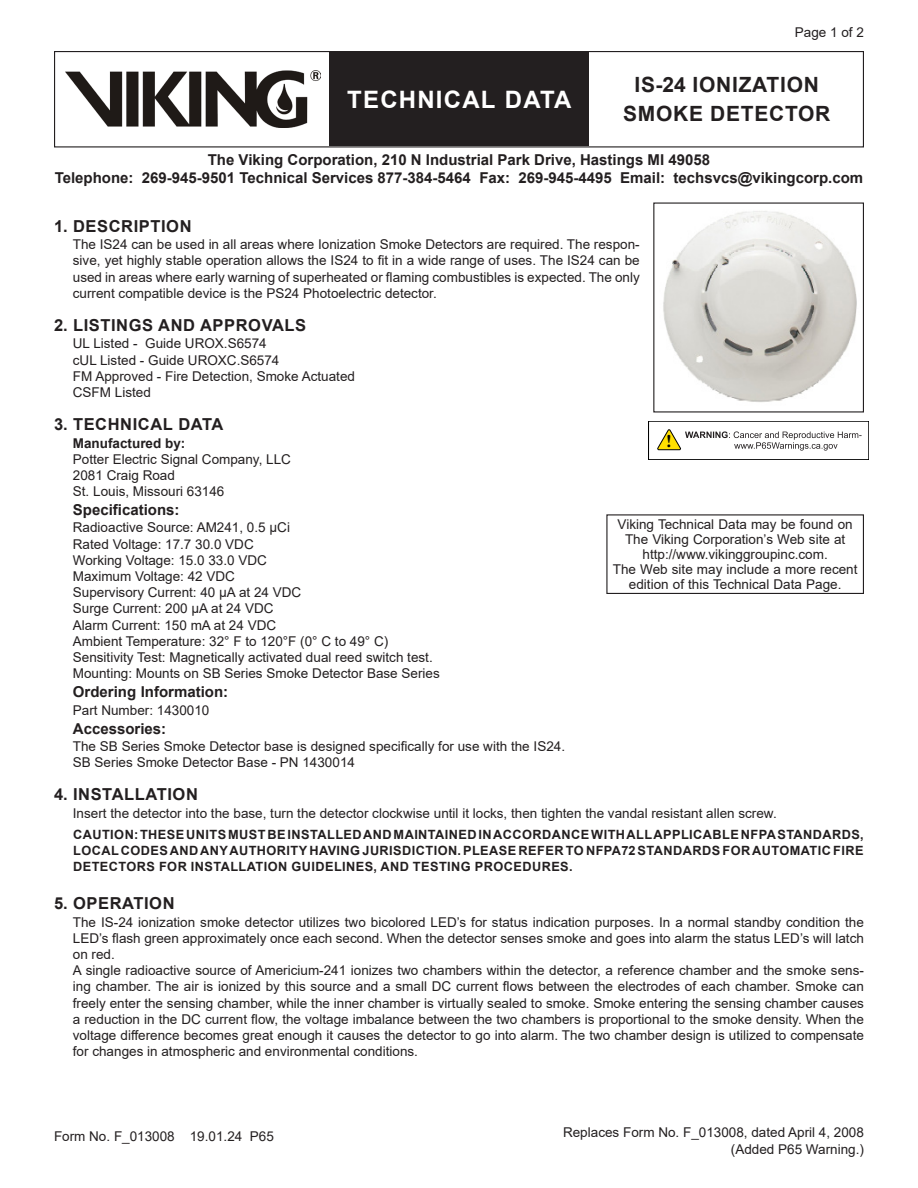
<style>
.page{position:relative;width:918px;height:1188px;background:#fff}
.page>*{position:absolute;margin:0;border:0;box-sizing:border-box;transform-origin:0 0}
.t1{font:700 24px "Arial";letter-spacing:.05em;color:#fff}
.t2{font:700 21px/28.5px "Arial";letter-spacing:.035em;color:#231f20;text-align:center}
.Heading{font:700 16.5px "Arial";letter-spacing:.035em;color:#231f20}
.Heading_2{font:700 15px/18px "Arial";color:#231f20;text-align:center}
.Body_Text{font:13.5px/16.2px "Arial";color:#231f20;text-align:justify}
.Web{font:13.5px/15px "Arial";color:#231f20;text-align:center}
.Page__Right{font:13.5px "Arial";color:#231f20}
.Body_Text-2{font:700 13.5px "Arial";color:#231f20}
.Note{font:700 12.75px/16.2px "Arial";letter-spacing:.035em;color:#231f20;text-align:justify}
</style>
<div class="page">
<div style="left:54px;top:51px;width:810px;height:96px;border:1px solid #231f20"></div>
<div style="left:329px;top:52px;width:260px;height:94px;background:#231f20"></div>
<img style="left:65px;top:70px;width:256px;height:57px">
<img style="left:663px;top:211px;width:194px;height:191px">
<div style="left:606px;top:514px;width:258px;height:80px;border:1px solid #231f20"></div>
<div style="left:648px;top:421px;width:221px;height:39px;border:1px solid #000"></div>
<svg style="left:657px;top:429px;width:205px;height:22px"></svg>
<p class="Body_Text" style="left:795px;top:24px;width:71px">Page 1 of 2</p>
<h2 class="t2" style="left:623px;top:71px;width:209px">IS-24 IONIZATION<br>SMOKE DETECTOR</h2>
<p class="Heading_2" style="left:55px;top:151px;width:810px">The Viking Corporation, 210 N Industrial Park Drive, Hastings MI 49058<br>Telephone: 269-945-9501 Technical Services 877-384-5464 Fax: 269-945-4495 Email: techsvcs@vikingcorp.com</p>
<h1 class="t1" style="left:347px;top:83px;width:226px">TECHNICAL DATA</h1>
<p class="Heading" style="left:54px;top:214px;width:139px">1. DESCRIPTION</p>
<p class="Body_Text" style="left:73px;top:236px;width:568px">The IS24 can be used in all areas where Ionization Smoke Detectors are required. The respon&shy;sive, yet highly stable operation allows the IS24 to fit in a wide range of uses. The IS24 can be used in areas where early warning of superheated or flaming combustibles is expected. The only current compatible device is the PS24 Photoelectric detector.</p>
<p class="Heading" style="left:54px;top:314px;width:254px">2. LISTINGS AND APPROVALS</p>
<p class="Body_Text" style="left:73px;top:335px;width:195px">UL Listed - Guide UROX.S6574</p>
<p class="Body_Text" style="left:73px;top:352px;width:208px">cUL Listed - Guide UROXC.S6574</p>
<p class="Body_Text" style="left:73px;top:368px;width:284px">FM Approved - Fire Detection, Smoke Actuated</p>
<p class="Body_Text" style="left:73px;top:384px;width:80px">CSFM Listed</p>
<p class="Heading" style="left:54px;top:413px;width:171px">3. TECHNICAL DATA</p>
<p class="Body_Text-2" style="left:73px;top:433px;width:114px">Manufactured by:</p>
<p class="Body_Text" style="left:73px;top:451px;width:220px">Potter Electric Signal Company, LLC</p>
<p class="Body_Text" style="left:73px;top:467px;width:104px">2081 Craig Road</p>
<p class="Body_Text" style="left:73px;top:483px;width:153px">St. Louis, Missouri 63146</p>
<p class="Heading_2" style="left:73px;top:501px;width:108px">Specifications:</p>
<p class="Body_Text" style="left:73px;top:520px;width:219px">Radioactive Source: AM241, 0.5 μCi</p>
<p class="Body_Text" style="left:73px;top:536px;width:182px">Rated Voltage: 17.7 30.0 VDC</p>
<p class="Body_Text" style="left:73px;top:552px;width:196px">Working Voltage: 15.0 33.0 VDC</p>
<p class="Body_Text" style="left:73px;top:568px;width:164px">Maximum Voltage: 42 VDC</p>
<p class="Body_Text" style="left:73px;top:584px;width:230px">Supervisory Current: 40 μA at 24 VDC</p>
<p class="Body_Text" style="left:73px;top:601px;width:202px">Surge Current: 200 μA at 24 VDC</p>
<p class="Body_Text" style="left:73px;top:617px;width:205px">Alarm Current: 150 mA at 24 VDC</p>
<p class="Body_Text" style="left:73px;top:633px;width:317px">Ambient Temperature: 32° F to 120°F (0° C to 49° C)</p>
<p class="Body_Text" style="left:73px;top:649px;width:361px">Sensitivity Test: Magnetically activated dual reed switch test.</p>
<p class="Body_Text" style="left:73px;top:665px;width:368px">Mounting: Mounts on SB Series Smoke Detector Base Series</p>
<p class="Heading_2" style="left:73px;top:683px;width:157px">Ordering Information:</p>
<p class="Body_Text" style="left:73px;top:702px;width:138px">Part Number: 1430010</p>
<p class="Heading_2" style="left:73px;top:720px;width:95px">Accessories:</p>
<p class="Body_Text" style="left:73px;top:738px;width:494px">The SB Series Smoke Detector base is designed specifically for use with the IS24.</p>
<p class="Body_Text" style="left:73px;top:754px;width:284px">SB Series Smoke Detector Base - PN 1430014</p>
<p class="Heading" style="left:54px;top:783px;width:145px">4. INSTALLATION</p>
<p class="Body_Text" style="left:73px;top:805px;width:705px">Insert the detector into the base, turn the detector clockwise until it locks, then tighten the vandal resistant allen screw.</p>
<p class="Note" style="left:73px;top:826px;width:792px">CAUTION: THESE UNITS MUST BE INSTALLED AND MAINTAINED IN ACCORDANCE WITH ALL APPLICABLE NFPA STANDARDS, LOCAL CODES AND ANY AUTHORITY HAVING JURISDICTION. PLEASE REFER TO NFPA72 STANDARDS FOR AUTOMATIC FIRE DETECTORS FOR INSTALLATION GUIDELINES, AND TESTING PROCEDURES.</p>
<p class="Heading" style="left:54px;top:892px;width:122px">5. OPERATION</p>
<p class="Body_Text" style="left:73px;top:914px;width:793px">The IS-24 ionization smoke detector utilizes two bicolored LED’s for status indication purposes. In a normal standby condition the LED’s flash green approximately once each second. When the detector senses smoke and goes into alarm the status LED’s will latch on red.</p>
<p class="Body_Text" style="left:73px;top:962px;width:793px">A single radioactive source of Americium-241 ionizes two chambers within the detector, a reference chamber and the smoke sens&shy;ing chamber. The air is ionized by this source and a small DC current flows between the electrodes of each chamber. Smoke can freely enter the sensing chamber, while the inner chamber is virtually sealed to smoke. Smoke entering the sensing chamber causes a reduction in the DC current flow, the voltage imbalance between the two chambers is proportional to the smoke density. When the voltage difference becomes great enough it causes the detector to go into alarm. The two chamber design is utilized to compensate for changes in atmospheric and environmental conditions.</p>
<p class="Web" style="left:618px;top:517px;width:237px">Viking Technical Data may be found on<br>The Viking Corporation’s Web site at http://www.vikinggroupinc.com.</p>
<p class="Web" style="left:613px;top:562px;width:246px">The Web site may include a more recent edition of this Technical Data Page.</p>
<p class="Body_Text" style="left:54px;top:1129px;width:221px">Form No. F_013008 19.01.24 P65</p>
<p class="Page__Right" style="left:563px;top:1123px;width:302px">Replaces Form No. F_013008, dated April 4, 2008</p>
<p class="Page__Right" style="left:731px;top:1140px;width:135px">(Added P65 Warning.)</p>
</div>
